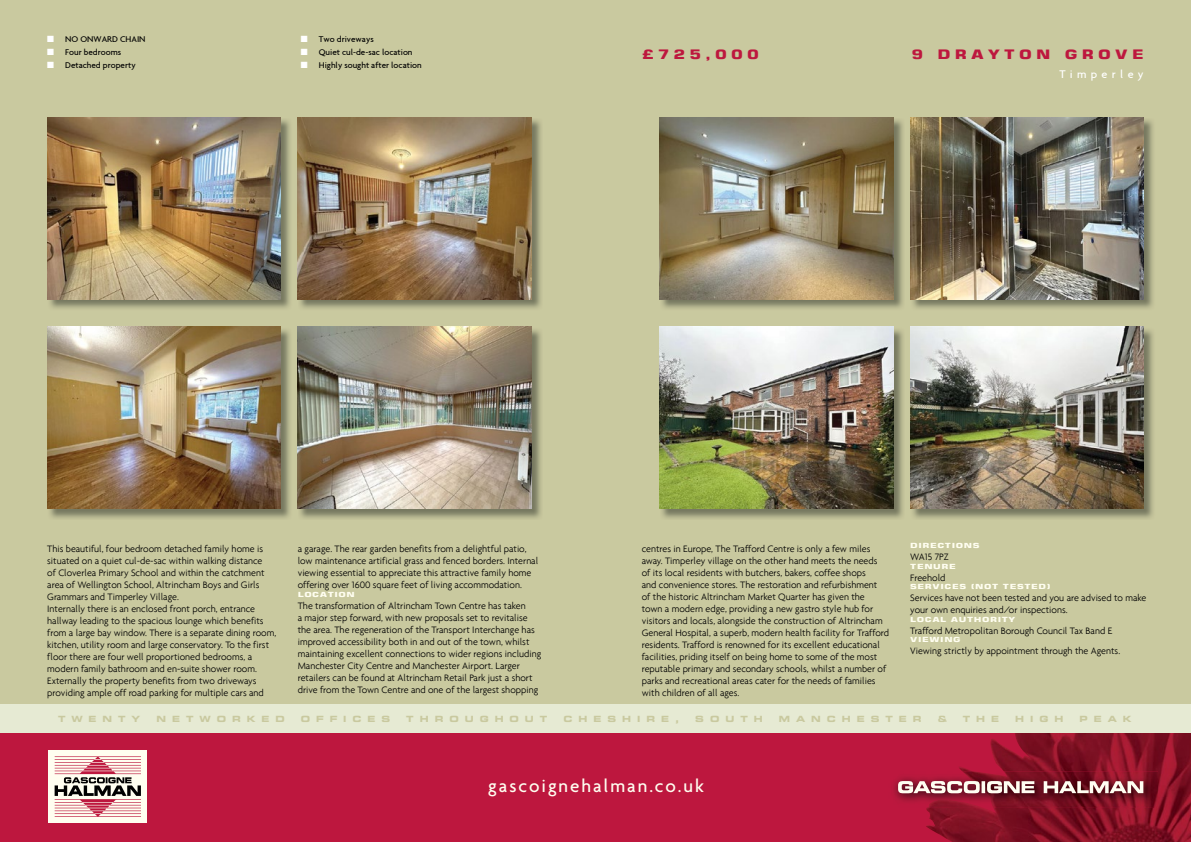
<style>
.page{position:relative;width:1191px;height:842px;background:#fff}
.page>*{position:absolute;margin:0;border:0;box-sizing:border-box;transform-origin:0 0}
.t1{font:500 19px "Agenda";letter-spacing:.1em;color:#fffef0}
.t2{font:700 13px "Square 721 BT";letter-spacing:.255em;color:#bd173e;scale:1.3 1}
.t3{font:500 12px "Agenda";letter-spacing:.36em;color:#fff}
.t4{font:300 10px/12px "Agenda";color:#000}
.t5{font:500 9px "Agenda";color:#000}
.t6{font:700 expanded 8.5px "Square 721 BT";letter-spacing:.705em;color:#c9c99f}
.t7{font:700 7px "Square 721 BT";letter-spacing:.06em;color:#fffef0;scale:1.4 1}
.s1{color:#fff}
</style>
<div class="page">
<div style="left:0;top:723px;width:1191px;height:119px;background:#bd173e"></div>
<img style="left:926px;top:733px;width:254px;height:93px">
<img style="left:894px;top:777px;width:32px;height:25px">
<img style="left:926px;top:771px;width:232px;height:37px">
<svg style="left:898px;top:781px;width:81px;height:12px"></svg>
<svg style="left:981px;top:781px;width:4px;height:12px"></svg>
<svg style="left:987px;top:781px;width:47px;height:12px"></svg>
<svg style="left:1043px;top:781px;width:100px;height:12px"></svg>
<div style="left:0;top:0;width:1191px;height:706px;background:#c9c99f"></div>
<div style="left:0;top:705px;width:1191px;height:28px;background:#e6ead3"></div>
<div style="left:49px;top:750px;width:98px;height:73px;background:#fffef0"></div>
<svg style="left:55px;top:756px;width:86px;height:61px"></svg>
<img style="left:48px;top:119px;width:242px;height:190px">
<img style="left:47px;top:118px;width:234px;height:181px">
<img style="left:298px;top:118px;width:243px;height:191px">
<img style="left:298px;top:118px;width:233px;height:181px">
<img style="left:48px;top:329px;width:242px;height:190px">
<img style="left:47px;top:327px;width:234px;height:181px">
<img style="left:298px;top:328px;width:243px;height:191px">
<img style="left:298px;top:327px;width:233px;height:181px">
<img style="left:911px;top:118px;width:242px;height:191px">
<img style="left:910px;top:118px;width:233px;height:181px">
<img style="left:660px;top:118px;width:243px;height:191px">
<img style="left:660px;top:118px;width:233px;height:181px">
<img style="left:911px;top:328px;width:242px;height:191px">
<img style="left:910px;top:327px;width:233px;height:181px">
<img style="left:660px;top:328px;width:243px;height:191px">
<img style="left:660px;top:327px;width:233px;height:181px">
<p class="t5" style="left:47px;top:34px;width:100px"><span class="s1">■</span> NO ONWARD CHAIN</p>
<p class="t5" style="left:47px;top:47px;width:75px"><span class="s1">■</span> Four bedrooms</p>
<p class="t5" style="left:47px;top:60px;width:90px"><span class="s1">■</span> Detached property</p>
<p class="t5" style="left:301px;top:34px;width:74px"><span class="s1">■</span> Two driveways</p>
<p class="t5" style="left:301px;top:47px;width:113px"><span class="s1">■</span> Quiet cul-de-sac location</p>
<p class="t5" style="left:301px;top:60px;width:122px"><span class="s1">■</span> Highly sought after location</p>
<h2 class="t2" style="left:642px;top:47px;width:91px">£725,000</h2>
<h2 class="t2" style="left:911px;top:47px;width:180px">9 DRAYTON GROVE</h2>
<p class="t3" style="left:1059px;top:67px;width:86px">Timperley</p>
<p class="t4" style="left:47px;top:543px;width:231px">This beautiful, four bedroom detached family home is situated on a quiet cul-de-sac within walking distance<br>of Cloverlea Primary School and within the catchment area of Wellington School, Altrincham Boys and Girls Grammars and Timperley Village.<br>Internally there is an enclosed front porch, entrance hallway leading to the spacious lounge which benefits from a large bay window. There is a separate dining room, kitchen, utility room and large conservatory. To the first floor there are four well proportioned bedrooms, a modern family bathroom and en-suite shower room.<br>Externally the property benefits from two driveways providing ample off road parking for multiple cars and</p>
<p class="t4" style="left:298px;top:543px;width:242px">a garage. The rear garden benefits from a delightful patio, low maintenance artificial grass and fenced borders. Internal viewing essential to appreciate this attractive family home offering over 1600 square feet of living accommodation.</p>
<p class="t7" style="left:298px;top:590px;width:42px">LOCATION</p>
<p class="t4" style="left:298px;top:599px;width:245px">The transformation of Altrincham Town Centre has taken<br>a major step forward, with new proposals set to revitalise the area. The regeneration of the Transport Interchange has improved accessibility both in and out of the town, whilst maintaining excellent connections to wider regions including Manchester City Centre and Manchester Airport. Larger retailers can be found at Altrincham Retail Park just a short drive from the Town Centre and one of the largest shopping</p>
<p class="t4" style="left:642px;top:543px;width:249px">centres in Europe, The Trafford Centre is only a few miles away. Timperley village on the other hand meets the needs<br>of its local residents with butchers, bakers, coffee shops<br>and convenience stores. The restoration and refurbishment<br>of the historic Altrincham Market Quarter has given the<br>town a modern edge, providing a new gastro style hub for visitors and locals, alongside the construction of Altrincham General Hospital, a superb, modern health facility for Trafford residents. Trafford is renowned for its excellent educational facilities, priding itself on being home to some of the most reputable primary and secondary schools, whilst a number of parks and recreational areas cater for the needs of families with children of all ages.</p>
<p class="t7" style="left:910px;top:542px;width:51px">DIRECTIONS</p>
<p class="t4" style="left:910px;top:551px;width:40px">WA15 7PZ</p>
<p class="t7" style="left:910px;top:562px;width:34px">TENURE</p>
<p class="t4" style="left:910px;top:571px;width:37px">Freehold</p>
<p class="t7" style="left:910px;top:582px;width:102px">SERVICES (NOT TESTED)</p>
<p class="t4" style="left:910px;top:592px;width:238px">Services have not been tested and you are advised to make your own enquiries and/or inspections.</p>
<p class="t7" style="left:910px;top:615px;width:77px">LOCAL AUTHORITY</p>
<p class="t4" style="left:910px;top:624px;width:203px">Trafford Metropolitan Borough Council Tax Band E</p>
<p class="t7" style="left:910px;top:635px;width:37px">VIEWING</p>
<p class="t4" style="left:910px;top:645px;width:211px">Viewing strictly by appointment through the Agents.</p>
<p class="t6" style="left:58px;top:714px;width:84px">TWENTY</p>
<p class="t6" style="left:156px;top:714px;width:130px">NETWORKED</p>
<p class="t6" style="left:301px;top:714px;width:91px">OFFICES</p>
<p class="t6" style="left:406px;top:714px;width:143px">THROUGHOUT</p>
<p class="t6" style="left:563px;top:714px;width:117px">CHESHIRE,</p>
<p class="t6" style="left:695px;top:714px;width:69px">SOUTH</p>
<p class="t6" style="left:779px;top:714px;width:144px">MANCHESTER</p>
<p class="t6" style="left:937px;top:714px;width:10px">&amp;</p>
<p class="t6" style="left:962px;top:714px;width:38px">THE</p>
<p class="t6" style="left:1015px;top:714px;width:50px">HIGH</p>
<p class="t6" style="left:1079px;top:714px;width:54px">PEAK</p>
<h1 class="t1" style="left:488px;top:774px;width:217px">gascoignehalman.co.uk</h1>
</div>
